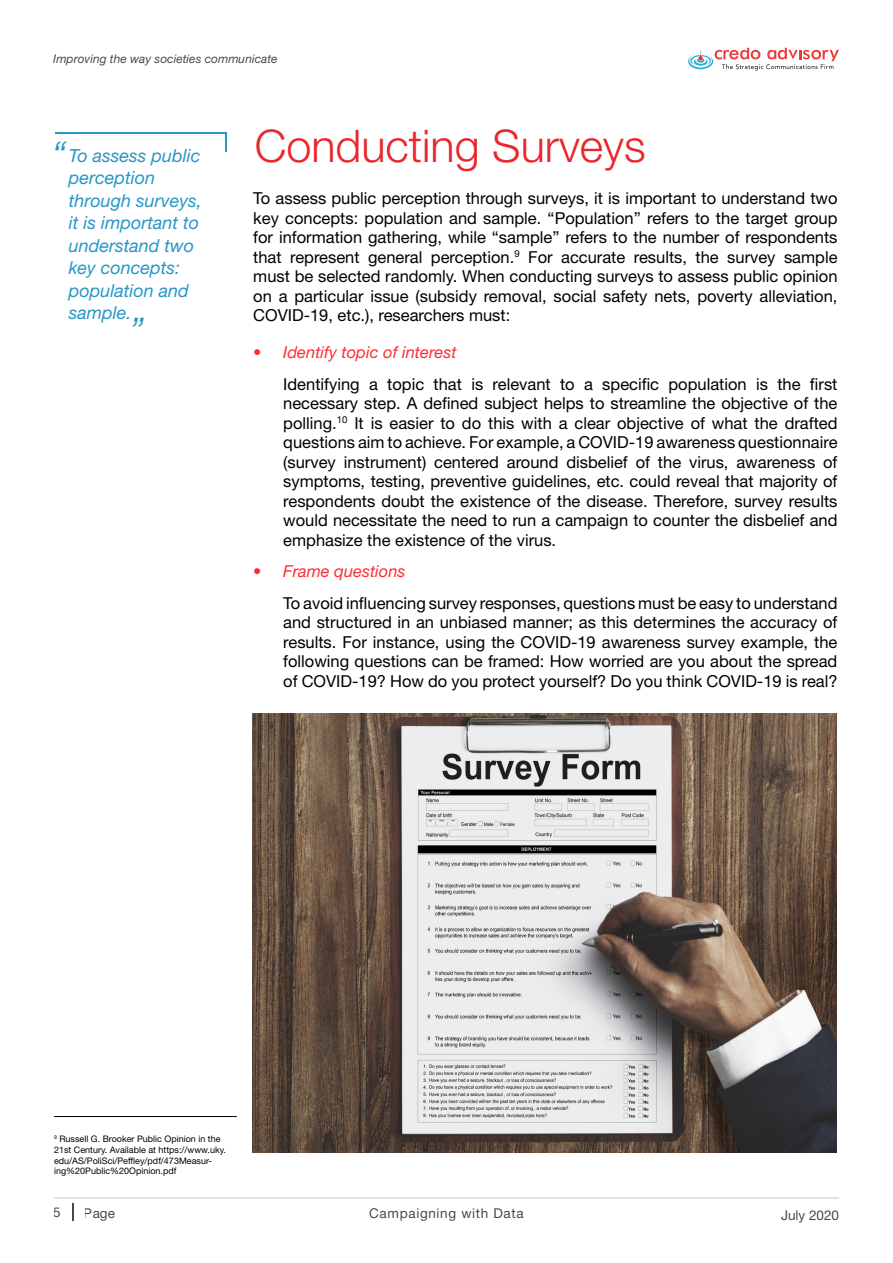
<style>
.page{position:relative;width:893px;height:1263px;background:#fff}
.page>*{position:absolute;margin:0;border:0;box-sizing:border-box;transform-origin:0 0}
.t1{font:300 45px "Helvetica Neue LT Std";color:#e9262c}
.t2{font:italic 300 37.5px "Helvetica Neue LT Std";color:#2896c6}
.t3{font:italic 18px/22.5px "Helvetica Neue LT Std";color:#2896c6}
.t4{font:16.5px/19.5px "Helvetica Neue LT Std";color:#000;text-align:justify}
.t5{font:italic 16.5px "Helvetica Neue LT Std";color:#ff2b33}
.t6{font:13.5px "Helvetica Neue LT Std";letter-spacing:.05em;color:#000}
.t7{font:13.5px "Helvetica Neue LT Std";color:#000}
.t8{font:italic 12px "Helvetica Neue LT Std";color:#000}
.t9{font:9px/10.8px "Helvetica Neue LT Std";color:#000}
</style>
<div class="page">
<svg style="left:73px;top:1203px;width:1px;height:17px"></svg>
<hr style="left:54px;top:1197px;width:785px;height:1px;background:#8a9b9c">
<hr style="left:0;top:130px;width:893px;height:1px;background:#000">
<svg style="left:688px;top:48px;width:151px;height:23px"></svg>
<hr style="left:55px;top:132px;width:172px;height:2px;background:#2896c6">
<hr style="left:225px;top:132px;width:2px;height:20px;background:#2896c6">
<hr style="left:54px;top:1116px;width:183px;height:1px;background:#000">
<img style="left:253px;top:713px;width:584px;height:439px">
<p class="t8" style="left:53px;top:51px;width:226px">Improving the way societies communicate</p>
<h2 class="t2" style="left:52px;top:132px;width:15px">“</h2>
<p class="t3" style="left:69px;top:144px;width:134px">To assess public perception through surveys, it is important to understand two key concepts: population and sample.</p>
<h2 class="t2" style="left:148px;top:335px;width:15px;rotate:-180deg">“</h2>
<h1 class="t1" style="left:255px;top:118px;width:392px">Conducting Surveys</h1>
<p class="t4" style="left:253px;top:188px;width:586px">To assess public perception through surveys, it is important to understand two key concepts: population and sample. “Population” refers to the target group for information gathering, while “sample” refers to the number of respondents that represent general perception.<sup>9</sup> For accurate results, the survey sample must be selected randomly. When conducting surveys to assess public opinion on a particular issue (subsidy removal, social safety nets, poverty alleviation, COVID-19, etc.), researchers must:</p>
<p class="t5" style="left:253px;top:342px;width:205px">• Identify topic of interest</p>
<p class="t4" style="left:283px;top:374px;width:556px">Identifying a topic that is relevant to a specific population is the first necessary step. A defined subject helps to streamline the objective of the polling.<sup>10</sup> It is easier to do this with a clear objective of what the drafted questions aim to achieve. For example, a COVID-19 awareness questionnaire (survey instrument) centered around disbelief of the virus, awareness of symptoms, testing, preventive guidelines, etc. could reveal that majority of respondents doubt the existence of the disease. Therefore, survey results would necessitate the need to run a campaign to counter the disbelief and emphasize the existence of the virus.</p>
<p class="t5" style="left:253px;top:561px;width:154px">• Frame questions</p>
<p class="t4" style="left:283px;top:593px;width:556px">To avoid influencing survey responses, questions must be easy to understand and structured in an unbiased manner; as this determines the accuracy of results. For instance, using the COVID-19 awareness survey example, the following questions can be framed: How worried are you about the spread of COVID-19? How do you protect yourself? Do you think COVID-19 is real?</p>
<p class="t9" style="left:54px;top:1133px;width:174px"><sup>9</sup> Russell G. Brooker Public Opinion in the 21st Century. Available at https://www.uky. edu/AS/PoliSci/Peffley/pdf/473Measur&shy;ing%20Public%20Opinion.pdf</p>
<p class="t6" style="left:54px;top:1204px;width:9px">5</p>
<p class="t6" style="left:84px;top:1205px;width:32px">Page</p>
<p class="t6" style="left:369px;top:1205px;width:156px">Campaigning with Data</p>
<p class="t7" style="left:781px;top:1207px;width:60px">July 2020</p>
</div>
